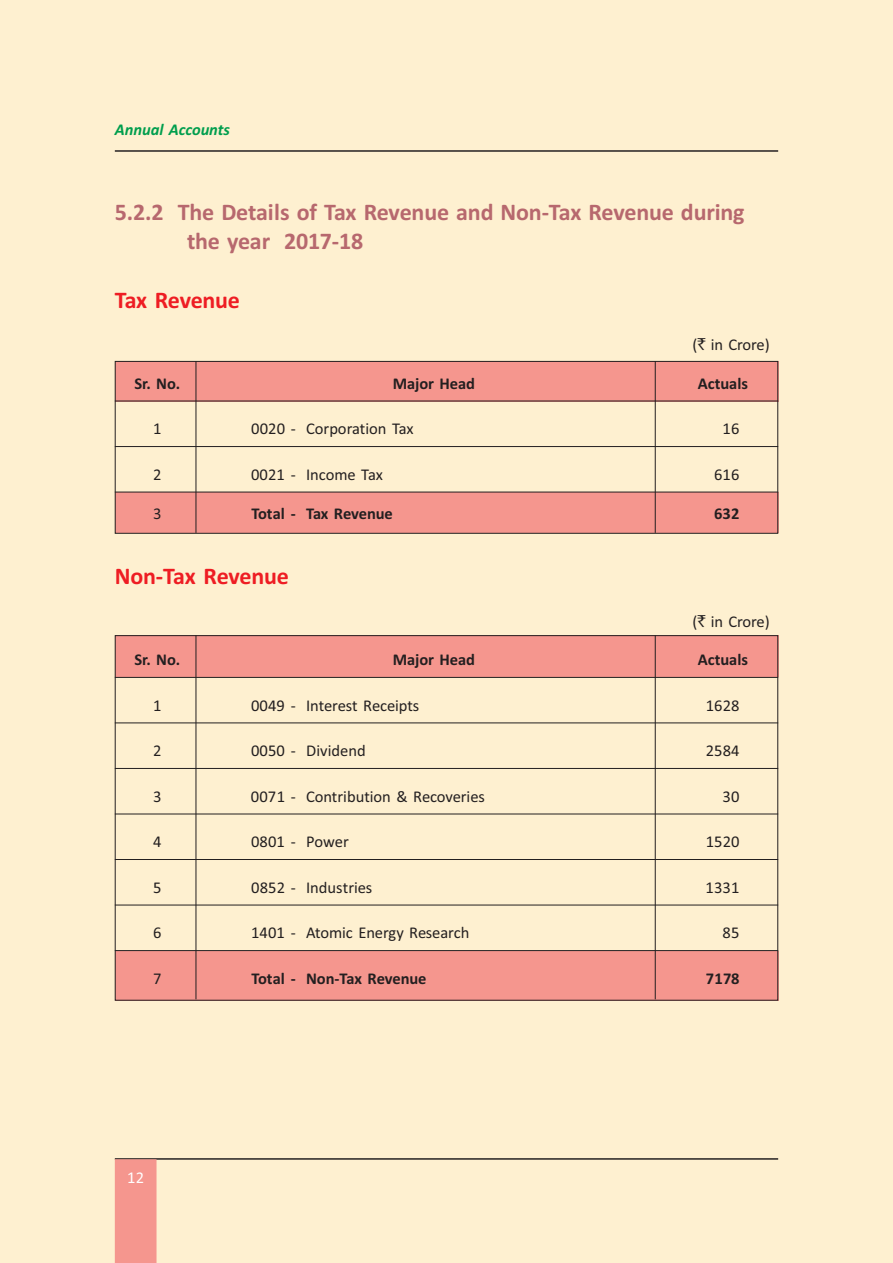
<style>
.page{position:relative;width:893px;height:1263px;background:#fef0d0}
.page>*{position:absolute;margin:0;border:0;box-sizing:border-box;transform-origin:0 0}
.t1{font:24px/28.8px "TTE4 D608 B0 O00";letter-spacing:-.005em;color:#b7686e}
.t2{font:24px "TTE4 D608 B0 O00";letter-spacing:-.01em;color:#ee1d23}
.t3{font:16.5px "TT19 B8 O00";color:#231f20}
.t4{font:16.5px "TT19 BAO00";letter-spacing:-.005em;color:#231f20}
.t5{font:16.5px "TT19 B6 O00";letter-spacing:-.005em;color:#009e4d}
.t6{font:16.5px "TT19 B8 O00";color:#fff}
.s1{font-family:"TT19 CBO00"}
</style>
<div class="page">
<hr style="left:115px;top:150px;width:663px;height:2px;background:#231f20">
<hr style="left:115px;top:1158px;width:663px;height:2px;background:#231f20">
<div style="left:115px;top:1159px;width:42px;height:104px;background:#f5968e"></div>
<div style="left:115px;top:951px;width:663px;height:50px;background:#f5968e"></div>
<div style="left:115px;top:636px;width:663px;height:41px;background:#f5968e"></div>
<div style="left:115px;top:492px;width:663px;height:41px;background:#f5968e"></div>
<div style="left:115px;top:361px;width:663px;height:40px;background:#f5968e"></div>
<hr style="left:115px;top:401px;width:663px;height:1px;background:#231f20">
<hr style="left:115px;top:446px;width:663px;height:1px;background:#231f20">
<hr style="left:115px;top:492px;width:663px;height:1px;background:#231f20">
<hr style="left:115px;top:677px;width:663px;height:1px;background:#231f20">
<hr style="left:115px;top:722px;width:663px;height:1px;background:#231f20">
<hr style="left:115px;top:768px;width:663px;height:1px;background:#231f20">
<hr style="left:115px;top:814px;width:663px;height:1px;background:#231f20">
<hr style="left:115px;top:859px;width:663px;height:1px;background:#231f20">
<hr style="left:115px;top:905px;width:663px;height:1px;background:#231f20">
<hr style="left:115px;top:950px;width:663px;height:1px;background:#231f20">
<div style="left:115px;top:361px;width:663px;height:173px;border:1px solid #231f20"></div>
<hr style="left:196px;top:361px;width:1px;height:172px;background:#231f20">
<hr style="left:655px;top:361px;width:1px;height:172px;background:#231f20">
<hr style="left:196px;top:635px;width:1px;height:364px;background:#231f20">
<hr style="left:655px;top:635px;width:1px;height:364px;background:#231f20">
<p class="t5" style="left:115px;top:124px;width:117px">Annual Accounts</p>
<p class="t1" style="left:187px;top:200px;width:559px;text-indent:-72px">5.2.2 The Details of Tax Revenue and Non-Tax Revenue during the year 2017-18</p>
<p class="t2" style="left:115px;top:292px;width:127px">Tax Revenue</p>
<p class="t3" style="left:693px;top:339px;width:79px">(<span class="s1">`</span> in Crore)</p>
<p class="t4" style="left:134px;top:378px;width:47px">Sr. No.</p>
<p class="t4" style="left:393px;top:378px;width:84px">Major Head</p>
<p class="t4" style="left:698px;top:378px;width:52px">Actuals</p>
<p class="t3" style="left:153px;top:423px;width:10px">1</p>
<p class="t3" style="left:251px;top:423px;width:164px">0020 - Corporation Tax</p>
<p class="t3" style="left:722px;top:423px;width:18px">16</p>
<p class="t3" style="left:153px;top:469px;width:10px">2</p>
<p class="t3" style="left:251px;top:469px;width:133px">0021 - Income Tax</p>
<p class="t3" style="left:714px;top:469px;width:27px">616</p>
<p class="t3" style="left:153px;top:508px;width:10px">3</p>
<p class="t4" style="left:251px;top:508px;width:143px">Total - Tax Revenue</p>
<p class="t4" style="left:714px;top:508px;width:27px">632</p>
<p class="t2" style="left:115px;top:568px;width:176px">Non-Tax Revenue</p>
<p class="t3" style="left:693px;top:615px;width:79px">(<span class="s1">`</span> in Crore)</p>
<p class="t4" style="left:134px;top:654px;width:47px">Sr. No.</p>
<p class="t4" style="left:393px;top:654px;width:84px">Major Head</p>
<p class="t4" style="left:698px;top:654px;width:52px">Actuals</p>
<p class="t3" style="left:153px;top:699px;width:10px">1</p>
<p class="t3" style="left:251px;top:699px;width:170px">0049 - Interest Receipts</p>
<p class="t3" style="left:706px;top:699px;width:35px">1628</p>
<p class="t3" style="left:153px;top:745px;width:10px">2</p>
<p class="t3" style="left:251px;top:745px;width:116px">0050 - Dividend</p>
<p class="t3" style="left:706px;top:745px;width:35px">2584</p>
<p class="t3" style="left:153px;top:790px;width:10px">3</p>
<p class="t3" style="left:251px;top:790px;width:235px">0071 - Contribution &amp; Recoveries</p>
<p class="t3" style="left:723px;top:790px;width:18px">30</p>
<p class="t3" style="left:153px;top:836px;width:10px">4</p>
<p class="t3" style="left:251px;top:836px;width:99px">0801 - Power</p>
<p class="t3" style="left:706px;top:836px;width:35px">1520</p>
<p class="t3" style="left:153px;top:881px;width:10px">5</p>
<p class="t3" style="left:251px;top:881px;width:123px">0852 - Industries</p>
<p class="t3" style="left:706px;top:881px;width:35px">1331</p>
<p class="t3" style="left:153px;top:927px;width:10px">6</p>
<p class="t3" style="left:251px;top:927px;width:220px">1401 - Atomic Energy Research</p>
<p class="t3" style="left:722px;top:927px;width:18px">85</p>
<p class="t3" style="left:153px;top:973px;width:10px">7</p>
<p class="t4" style="left:251px;top:973px;width:177px">Total - Non-Tax Revenue</p>
<p class="t4" style="left:706px;top:973px;width:35px">7178</p>
<p class="t6" style="left:127px;top:1172px;width:18px">12</p>
</div>
